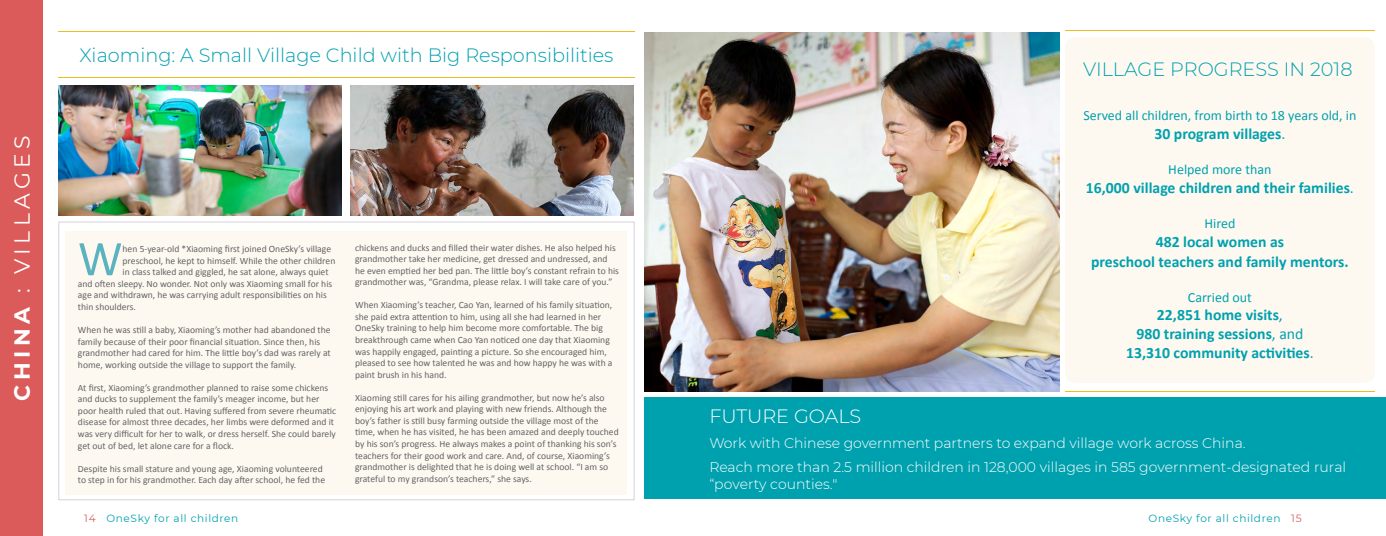
<style>
.page{position:relative;width:1386px;height:536px;background:#fff}
.page>*{position:absolute;margin:0;border:0;box-sizing:border-box;transform-origin:0 0}
.t1{font:50.23px "Calibri";color:#5bb3bf}
.t2{font:21.88px "Montserrat";letter-spacing:.2em;color:#fff}
.t3{font:300 19.25px "Montserrat";color:#00a1af}
.t4{font:300 19.25px "Montserrat";color:#fff}
.t5{font:700 15.75px/18.9px "Calibri";color:#00a1af;text-align:center}
.t6{font:300 14px/24.5px "Montserrat";color:#fff}
.t7{font:14px "Calibri";color:#00a1af}
.t8{font:10.5px "Montserrat";letter-spacing:.06em;color:#00a1af}
.t9{font:9.62px/11.5px "Calibri";color:#636466}
.s1{font-weight:700}
.s2{font-weight:400}
.s3{color:#db5a5a}
</style>
<div class="page">
<div style="left:1065px;top:37px;width:310px;height:346px;background:#fef9f0;border-radius:10px"></div>
<img style="left:645px;top:32px;width:414px;height:359px">
<hr style="left:58px;top:77px;width:577px;height:1px;background:#eebe1c">
<div style="left:58px;top:221px;width:577px;height:279px;border:1px solid #d7d1dc"></div>
<div style="left:66px;top:231px;width:561px;height:263px;background:#fef9f0"></div>
<hr style="left:58px;top:31px;width:577px;height:1px;background:#eebe1c">
<div style="left:0;top:0;width:43px;height:536px;background:#db5a5a"></div>
<img style="left:58px;top:85px;width:283px;height:130px">
<img style="left:351px;top:85px;width:283px;height:130px">
<div style="left:645px;top:397px;width:741px;height:101px;background:#00a1af"></div>
<hr style="left:1065px;top:391px;width:310px;height:1px;background:#eebe1c">
<hr style="left:1065px;top:31px;width:310px;height:1px;background:#eebe1c">
<h2 class="t2" style="left:7px;top:400px;width:266px;rotate:-90deg"><span class="s1">CHINA</span> : VILLAGES</h2>
<h3 class="t3" style="left:79px;top:42px;width:536px">Xiaoming: A Small Village Child with Big Responsibilities</h3>
<h1 class="t1" style="left:78px;top:227px;width:46px">W</h1>
<p class="t9" style="left:123px;top:243px;width:210px">hen 5-year-old *Xiaoming first joined OneSky’s village</p>
<p class="t9" style="left:123px;top:254px;width:214px">preschool, he kept to himself. While the other children</p>
<p class="t9" style="left:123px;top:266px;width:208px">in class talked and giggled, he sat alone, always quiet</p>
<p class="t9" style="left:78px;top:278px;width:256px">and often sleepy. No wonder. Not only was Xiaoming small for his</p>
<p class="t9" style="left:78px;top:289px;width:250px">age and withdrawn, he was carrying adult responsibilities on his</p>
<p class="t9" style="left:78px;top:301px;width:60px">thin shoulders.</p>
<p class="t9" style="left:78px;top:324px;width:254px">When he was still a baby, Xiaoming’s mother had abandoned the family because of their poor financial situation. Since then, his grandmother had cared for him. The little boy’s dad was rarely at home, working outside the village to support the family.</p>
<p class="t9" style="left:78px;top:381px;width:260px">At first, Xiaoming’s grandmother planned to raise some chickens and ducks to supplement the family’s meager income, but her poor health ruled that out. Having suffered from severe rheumatic disease for almost three decades, her limbs were deformed and it was very difficult for her to walk, or dress herself. She could barely get out of bed, let alone care for a flock.</p>
<p class="t9" style="left:78px;top:462px;width:249px">Despite his small stature and young age, Xiaoming volunteered to step in for his grandmother. Each day after school, he fed the</p>
<p class="t9" style="left:355px;top:241px;width:265px">chickens and ducks and filled their water dishes. He also helped his grandmother take her medicine, get dressed and undressed, and he even emptied her bed pan. The little boy’s constant refrain to his grandmother was, “Grandma, please relax. I will take care of you.”</p>
<p class="t9" style="left:355px;top:299px;width:259px">When Xiaoming’s teacher, Cao Yan, learned of his family situation, she paid extra attention to him, using all she had learned in her OneSky training to help him become more comfortable. The big breakthrough came when Cao Yan noticed one day that Xiaoming was happily engaged, painting a picture. So she encouraged him, pleased to see how talented he was and how happy he was with a paint brush in his hand.</p>
<p class="t9" style="left:355px;top:391px;width:265px">Xiaoming still cares for his ailing grandmother, but now he’s also enjoying his art work and playing with new friends. Although the boy’s father is still busy farming outside the village most of the time, when he has visited, he has been amazed and deeply touched by his son’s progress. He always makes a point of thanking his son’s teachers for their good work and care. And, of course, Xiaoming’s grandmother is delighted that he is doing well at school. “I am so grateful to my grandson’s teachers,” she says.</p>
<h3 class="t3" style="left:1083px;top:56px;width:271px">VILLAGE PROGRESS IN 2018</h3>
<h3 class="t7" style="left:1083px;top:106px;width:275px">Served all children, from birth to 18 years old, in</h3>
<h3 class="t5" style="left:1154px;top:124px;width:133px">30 program villages<span class="s2">.</span></h3>
<h3 class="t7" style="left:1168px;top:160px;width:105px">Helped more than</h3>
<h3 class="t5" style="left:1086px;top:178px;width:269px">16,000 village children and their families<span class="s2">.</span></h3>
<h3 class="t7" style="left:1204px;top:215px;width:32px">Hired</h3>
<h3 class="t5" style="left:1091px;top:232px;width:259px;line-height:19.2px">482 local women as<br>preschool teachers and family mentors.</h3>
<h3 class="t7" style="left:1188px;top:288px;width:66px">Carried out</h3>
<h3 class="t5" style="left:1126px;top:305px;width:189px">22,851 home visits<span class="s2">,<br></span>980 training sessions<span class="s2">, and<br></span>13,310 community activities<span class="s2">.</span></h3>
<h3 class="t4" style="left:709px;top:403px;width:153px">FUTURE GOALS</h3>
<h3 class="t6" style="left:709px;top:430px;width:638px">Work with Chinese government partners to expand village work across China.<br>Reach more than 2.5 million children in 128,000 villages in 585 government-designated rural</h3>
<h3 class="t6" style="left:709px;top:471px;width:130px">“poverty counties."</h3>
<p class="t8" style="left:84px;top:511px;width:156px"><span class="s3">14</span> OneSky for all children</p>
<p class="t8" style="left:1149px;top:511px;width:155px">OneSky for all children <span class="s3">15</span></p>
</div>
